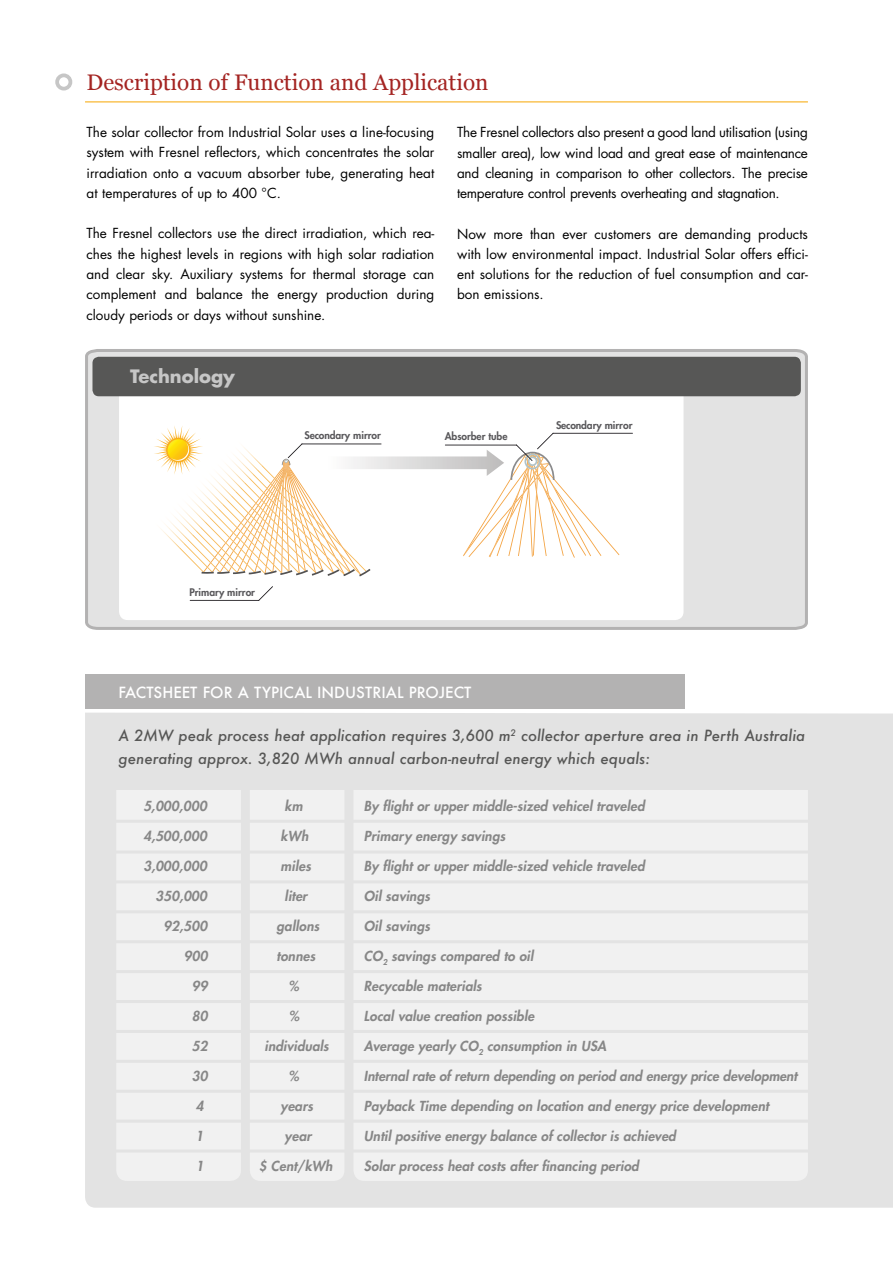
<style>
.page{position:relative;width:893px;height:1263px;background:#fff}
.page>*{position:absolute;margin:0;border:0;box-sizing:border-box;transform-origin:0 0}
.t1{font:22.5px "Georgia";color:#a42422}
.t2{font:700 18px "Futura";color:#c6c6c6}
.t3{font:italic 500 15px/22.5px "Futura";color:#575756}
.t4{font:500 15px "Futura";color:#fff}
.t5{font:13.5px/20.2px "Futura";color:#000;text-align:justify}
.t6{font:italic 800 13.5px "Futura";letter-spacing:.01em;color:#878787}
.t7{font:800 10.2px "Futura";color:#59585b}
</style>
<div class="page">
<svg style="left:85px;top:349px;width:723px;height:281px;background:#dcdcdc"></svg>
<hr style="left:85px;top:102px;width:723px;height:1px;background:#f7a600">
<div style="left:55px;top:73px;width:17px;height:17px;border:4px solid #c6c6c6;border-radius:50%"></div>
<div style="left:119px;top:383px;width:565px;height:237px;background:#fff;border-radius:9px"></div>
<hr style="left:553px;top:433px;width:80px;height:1px;background:#1a171b">
<svg style="left:154px;top:425px;width:465px;height:151px"></svg>
<hr style="left:190px;top:600px;width:69px;height:1px;background:#1a171b">
<svg style="left:258px;top:586px;width:15px;height:15px"></svg>
<hr style="left:302px;top:443px;width:79px;height:1px;background:#1a171b">
<div style="left:92px;top:357px;width:709px;height:39px;background:#575756;border-radius:6px"></div>
<div style="left:85px;top:713px;width:808px;height:495px;background:#e3e3e3"></div>
<div style="left:85px;top:675px;width:599px;height:34px;background:#b3b2b2"></div>
<div style="left:116px;top:773px;width:125px;height:408px;background:#f1f1f1;border-radius:11px"></div>
<div style="left:353px;top:775px;width:455px;height:406px;background:#f1f1f1;border-radius:11px"></div>
<div style="left:250px;top:777px;width:94px;height:404px;background:#f1f1f1;border-radius:11px"></div>
<div style="left:107px;top:766px;width:780px;height:23px;background:#e3e3e3"></div>
<hr style="left:107px;top:1119px;width:786px;height:3px;background:#e3e3e3">
<hr style="left:100px;top:1090px;width:793px;height:3px;background:#e3e3e3">
<hr style="left:104px;top:1060px;width:789px;height:3px;background:#e3e3e3">
<hr style="left:110px;top:1030px;width:783px;height:3px;background:#e3e3e3">
<hr style="left:108px;top:1000px;width:785px;height:3px;background:#e3e3e3">
<hr style="left:102px;top:970px;width:791px;height:3px;background:#e3e3e3">
<hr style="left:103px;top:940px;width:790px;height:3px;background:#e3e3e3">
<hr style="left:105px;top:910px;width:788px;height:3px;background:#e3e3e3">
<hr style="left:101px;top:880px;width:792px;height:3px;background:#e3e3e3">
<hr style="left:106px;top:850px;width:787px;height:3px;background:#e3e3e3">
<hr style="left:111px;top:820px;width:781px;height:3px;background:#e3e3e3">
<hr style="left:109px;top:1149px;width:757px;height:3px;background:#e3e3e3">
<h1 class="t1" style="left:87px;top:66px;width:403px">Description of Function and Application</h1>
<p class="t5" style="left:87px;top:122px;width:349px">The solar collector from Industrial Solar uses a line-focusing system with Fresnel reflectors, which concentrates the solar irradiation onto a vacuum absorber tube, generating heat at temperatures of up to 400 °C.</p>
<p class="t5" style="left:87px;top:223px;width:349px">The Fresnel collectors use the direct irradiation, which rea&shy;ches the highest levels in regions with high solar radiation and clear sky. Auxiliary systems for thermal storage can complement and balance the energy production during cloudy periods or days without sunshine.</p>
<p class="t5" style="left:457px;top:122px;width:352px">The Fresnel collectors also present a good land utilisation (using smaller area), low wind load and great ease of maintenance and cleaning in comparison to other collectors. The precise temperature control prevents overheating and stagnation.</p>
<p class="t5" style="left:457px;top:223px;width:352px">Now more than ever customers are demanding products with low environmental impact. Industrial Solar offers effici&shy;ent solutions for the reduction of fuel consumption and car&shy;bon emissions.</p>
<h2 class="t2" style="left:130px;top:364px;width:106px">Technology</h2>
<p class="t7" style="left:305px;top:429px;width:78px">Secondary mirror</p>
<p class="t7" style="left:190px;top:585px;width:67px">Primary mirror</p>
<p class="t7" style="left:445px;top:430px;width:64px">Absorber tube</p>
<p class="t7" style="left:556px;top:418px;width:78px">Secondary mirror</p>
<p class="t4" style="left:118px;top:682px;width:354px">FACTSHEET FOR A TYPICAL INDUSTRIAL PROJECT</p>
<p class="t3" style="left:118px;top:724px;width:688px">A 2MW peak process heat application requires 3,600 m<sup>2</sup> collector aperture area in Perth Australia generating approx. 3,820 MWh annual carbon-neutral energy which equals:</p>
<p class="t6" style="left:143px;top:796px;width:65px">5,000,000</p>
<p class="t6" style="left:285px;top:796px;width:20px">km</p>
<p class="t6" style="left:364px;top:796px;width:282px">By flight or upper middle-sized vehicel traveled</p>
<p class="t6" style="left:143px;top:826px;width:65px">4,500,000</p>
<p class="t6" style="left:281px;top:826px;width:29px">kWh</p>
<p class="t6" style="left:364px;top:826px;width:143px">Primary energy savings</p>
<p class="t6" style="left:143px;top:856px;width:65px">3,000,000</p>
<p class="t6" style="left:281px;top:856px;width:32px">miles</p>
<p class="t6" style="left:364px;top:856px;width:282px">By flight or upper middle-sized vehicle traveled</p>
<p class="t6" style="left:156px;top:886px;width:53px">350,000</p>
<p class="t6" style="left:285px;top:886px;width:24px">liter</p>
<p class="t6" style="left:364px;top:886px;width:68px">Oil savings</p>
<p class="t6" style="left:164px;top:916px;width:45px">92,500</p>
<p class="t6" style="left:277px;top:916px;width:44px">gallons</p>
<p class="t6" style="left:364px;top:916px;width:68px">Oil savings</p>
<p class="t6" style="left:184px;top:946px;width:25px">900</p>
<p class="t6" style="left:277px;top:946px;width:40px">tonnes</p>
<p class="t6" style="left:364px;top:946px;width:171px">CO<sub>2</sub> savings compared to oil</p>
<p class="t6" style="left:192px;top:976px;width:17px">99</p>
<p class="t6" style="left:289px;top:976px;width:12px">%</p>
<p class="t6" style="left:364px;top:976px;width:119px">Recycable materials</p>
<p class="t6" style="left:192px;top:1006px;width:17px">80</p>
<p class="t6" style="left:289px;top:1006px;width:12px">%</p>
<p class="t6" style="left:364px;top:1006px;width:172px">Local value creation possible</p>
<p class="t6" style="left:192px;top:1036px;width:17px">52</p>
<p class="t6" style="left:264px;top:1036px;width:66px">individuals</p>
<p class="t6" style="left:364px;top:1036px;width:244px">Average yearly CO<sub>2</sub> consumption in USA</p>
<p class="t6" style="left:192px;top:1066px;width:17px">30</p>
<p class="t6" style="left:289px;top:1066px;width:12px">%</p>
<p class="t6" style="left:364px;top:1066px;width:435px">Internal rate of return depending on period and energy price development</p>
<p class="t6" style="left:196px;top:1096px;width:9px">4</p>
<p class="t6" style="left:281px;top:1096px;width:34px">years</p>
<p class="t6" style="left:364px;top:1096px;width:406px">Payback Time depending on location and energy price development</p>
<p class="t6" style="left:195px;top:1126px;width:9px">1</p>
<p class="t6" style="left:285px;top:1126px;width:28px">year</p>
<p class="t6" style="left:364px;top:1126px;width:313px">Until positive energy balance of collector is achieved</p>
<p class="t6" style="left:196px;top:1156px;width:9px">1</p>
<p class="t6" style="left:259px;top:1156px;width:75px">$ Cent/kWh</p>
<p class="t6" style="left:364px;top:1156px;width:276px">Solar process heat costs after financing period</p>
</div>
